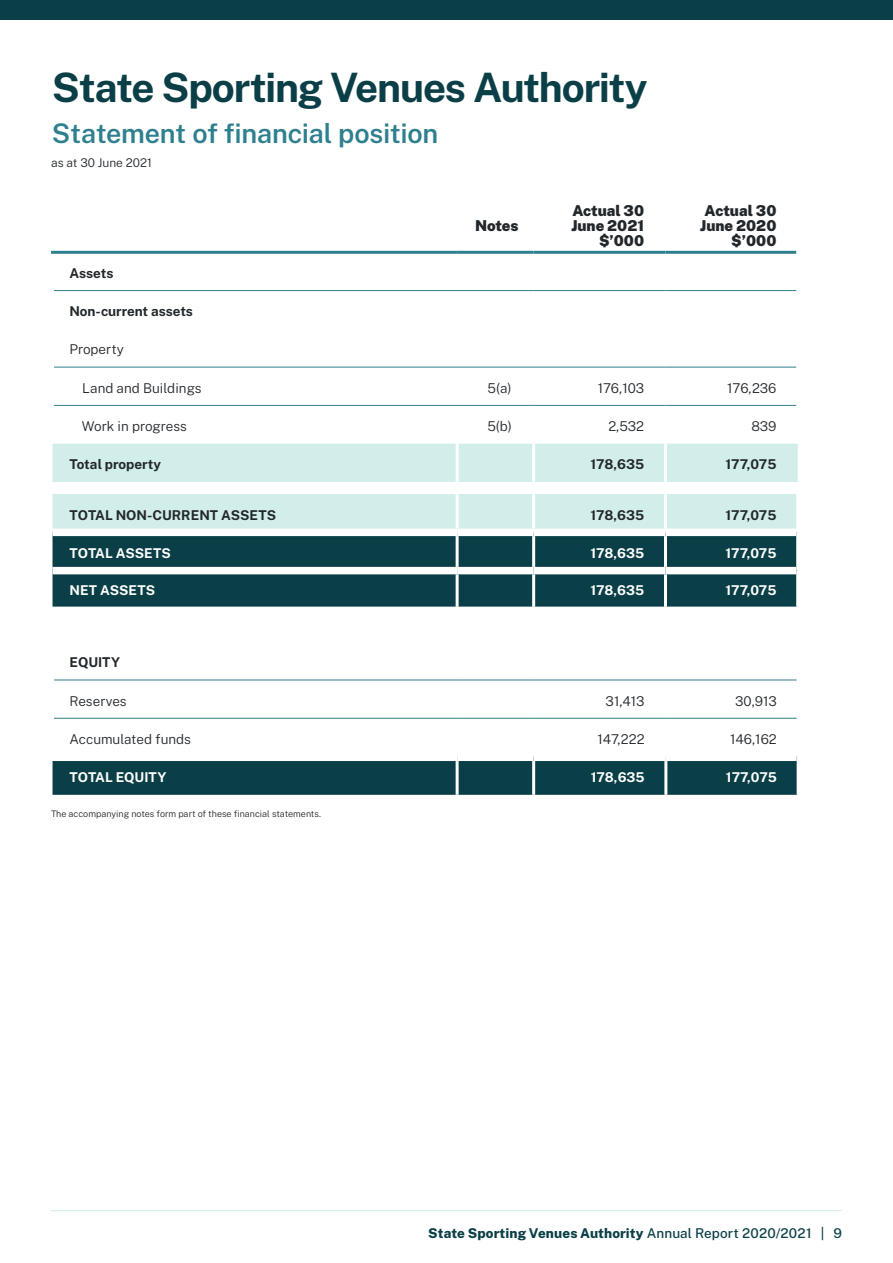
<style>
.page{position:relative;width:893px;height:1263px;background:#fff}
.page>*{position:absolute;margin:0;border:0;box-sizing:border-box;transform-origin:0 0}
.t1{font:700 40.5px "Public Sans";letter-spacing:-.03em;color:#0b3f47}
.t2{font:600 27px "Public Sans";letter-spacing:-.01em;color:#2e808e}
.t3{font:900 15px/15px "Public Sans";color:#22272b;text-align:right}
.t4{font:300 13.5px "Public Sans";color:#22272b}
.t5{font:700 13.5px "Public Sans";color:#22272b}
.t6{font:700 13.5px "Public Sans";color:#fff}
.t7{font:800 13.5px "Public Sans";letter-spacing:.01em;color:#0b3f47}
.t8{font:300 12px "Public Sans";color:#22272b}
.t9{font:300 9px "Public Sans";color:#22272b}
.s1{font-weight:500}
</style>
<div class="page">
<hr style="left:51px;top:1210px;width:791px;height:1px;background:#d1eeea">
<div style="left:0;top:0;width:893px;height:19px;background:#0b3f47"></div>
<svg style="left:53px;top:250px;width:743px;height:194px"></svg>
<svg style="left:53px;top:444px;width:745px;height:85px;background:#d7f0ed"></svg>
<div style="left:53px;top:536px;width:743px;height:71px;background:#0b3f47"></div>
<hr style="left:456px;top:196px;width:3px;height:55px;background:#fff">
<hr style="left:532px;top:196px;width:3px;height:55px;background:#fff">
<hr style="left:664px;top:196px;width:3px;height:55px;background:#fff">
<hr style="left:51px;top:254px;width:3px;height:37px;background:#fff">
<hr style="left:456px;top:254px;width:3px;height:36px;background:#fff">
<hr style="left:532px;top:254px;width:3px;height:36px;background:#fff">
<hr style="left:664px;top:254px;width:3px;height:36px;background:#fff">
<hr style="left:51px;top:291px;width:3px;height:38px;background:#fff">
<hr style="left:456px;top:291px;width:3px;height:38px;background:#fff">
<hr style="left:532px;top:291px;width:3px;height:38px;background:#fff">
<hr style="left:664px;top:291px;width:3px;height:38px;background:#fff">
<hr style="left:51px;top:329px;width:3px;height:38px;background:#fff">
<hr style="left:456px;top:329px;width:3px;height:38px;background:#fff">
<hr style="left:532px;top:329px;width:3px;height:38px;background:#fff">
<hr style="left:664px;top:329px;width:3px;height:38px;background:#fff">
<hr style="left:51px;top:367px;width:3px;height:38px;background:#fff">
<hr style="left:456px;top:367px;width:3px;height:38px;background:#fff">
<hr style="left:532px;top:367px;width:3px;height:38px;background:#fff">
<hr style="left:664px;top:367px;width:3px;height:38px;background:#fff">
<hr style="left:51px;top:405px;width:3px;height:39px;background:#fff">
<hr style="left:456px;top:406px;width:3px;height:38px;background:#fff">
<hr style="left:532px;top:406px;width:3px;height:38px;background:#fff">
<hr style="left:664px;top:406px;width:3px;height:38px;background:#fff">
<hr style="left:456px;top:494px;width:3px;height:35px;background:#fff">
<hr style="left:532px;top:494px;width:3px;height:35px;background:#fff">
<hr style="left:664px;top:494px;width:3px;height:35px;background:#fff">
<hr style="left:796px;top:494px;width:3px;height:38px;background:#fff">
<hr style="left:456px;top:536px;width:3px;height:31px;background:#fff">
<hr style="left:532px;top:536px;width:3px;height:31px;background:#fff">
<hr style="left:664px;top:536px;width:3px;height:31px;background:#fff">
<hr style="left:456px;top:574px;width:3px;height:33px;background:#fff">
<hr style="left:532px;top:574px;width:3px;height:33px;background:#fff">
<hr style="left:664px;top:574px;width:3px;height:33px;background:#fff">
<div style="left:53px;top:567px;width:404px;height:7px;background:#fff"></div>
<div style="left:457px;top:567px;width:77px;height:7px;background:#fff"></div>
<div style="left:534px;top:567px;width:131px;height:7px;background:#fff"></div>
<div style="left:665px;top:567px;width:131px;height:7px;background:#fff"></div>
<hr style="left:456px;top:444px;width:3px;height:38px;background:#fff">
<hr style="left:532px;top:444px;width:3px;height:38px;background:#fff">
<hr style="left:664px;top:444px;width:3px;height:38px;background:#fff">
<hr style="left:51px;top:251px;width:406px;height:3px;background:#2e808e">
<hr style="left:457px;top:251px;width:77px;height:3px;background:#2e808e">
<hr style="left:534px;top:251px;width:131px;height:3px;background:#2e808e">
<hr style="left:665px;top:251px;width:131px;height:3px;background:#2e808e">
<hr style="left:54px;top:290px;width:403px;height:1px;background:#2e808e">
<hr style="left:457px;top:290px;width:77px;height:1px;background:#2e808e">
<hr style="left:534px;top:290px;width:131px;height:1px;background:#2e808e">
<hr style="left:665px;top:290px;width:131px;height:1px;background:#2e808e">
<hr style="left:54px;top:367px;width:403px;height:1px;background:#2e808e">
<hr style="left:457px;top:367px;width:77px;height:1px;background:#2e808e">
<hr style="left:534px;top:367px;width:131px;height:1px;background:#2e808e">
<hr style="left:665px;top:367px;width:131px;height:1px;background:#2e808e">
<hr style="left:54px;top:405px;width:403px;height:1px;background:#2e808e">
<hr style="left:457px;top:405px;width:77px;height:1px;background:#2e808e">
<hr style="left:534px;top:405px;width:131px;height:1px;background:#2e808e">
<hr style="left:665px;top:405px;width:131px;height:1px;background:#2e808e">
<svg style="left:54px;top:679px;width:743px;height:39px"></svg>
<div style="left:53px;top:761px;width:744px;height:34px;background:#0b3f47"></div>
<hr style="left:456px;top:642px;width:3px;height:38px;background:#fff">
<hr style="left:532px;top:642px;width:3px;height:38px;background:#fff">
<hr style="left:664px;top:642px;width:3px;height:38px;background:#fff">
<hr style="left:456px;top:680px;width:3px;height:38px;background:#fff">
<hr style="left:532px;top:680px;width:3px;height:38px;background:#fff">
<hr style="left:664px;top:680px;width:3px;height:38px;background:#fff">
<hr style="left:456px;top:761px;width:3px;height:34px;background:#fff">
<hr style="left:532px;top:761px;width:3px;height:34px;background:#fff">
<hr style="left:664px;top:761px;width:3px;height:34px;background:#fff">
<hr style="left:54px;top:680px;width:403px;height:1px;background:#2e808e">
<hr style="left:457px;top:680px;width:77px;height:1px;background:#2e808e">
<hr style="left:534px;top:680px;width:132px;height:1px;background:#2e808e">
<hr style="left:666px;top:680px;width:131px;height:1px;background:#2e808e">
<hr style="left:54px;top:718px;width:403px;height:1px;background:#2e808e">
<hr style="left:457px;top:718px;width:77px;height:1px;background:#2e808e">
<hr style="left:534px;top:718px;width:132px;height:1px;background:#2e808e">
<hr style="left:666px;top:718px;width:131px;height:1px;background:#2e808e">
<h1 class="t1" style="left:52px;top:58px;width:597px">State Sporting Venues Authority</h1>
<h2 class="t2" style="left:52px;top:114px;width:388px">Statement of financial position</h2>
<p class="t8" style="left:51px;top:154px;width:102px">as at 30 June 2021</p>
<p class="t3" style="left:475px;top:217px;width:45px">Notes</p>
<p class="t3" style="left:571px;top:202px;width:74px">Actual 30<br>June 2021 $’000</p>
<p class="t3" style="left:700px;top:202px;width:78px">Actual 30<br>June 2020 $’000</p>
<p class="t5" style="left:70px;top:263px;width:45px">Assets</p>
<p class="t5" style="left:70px;top:301px;width:125px">Non-current assets</p>
<p class="t4" style="left:70px;top:340px;width:56px">Property</p>
<p class="t4" style="left:82px;top:378px;width:121px">Land and Buildings</p>
<p class="t4" style="left:488px;top:378px;width:26px">5(a)</p>
<p class="t4" style="left:598px;top:378px;width:48px">176,103</p>
<p class="t4" style="left:727px;top:378px;width:51px">176,236</p>
<p class="t4" style="left:82px;top:416px;width:107px">Work in progress</p>
<p class="t4" style="left:487px;top:416px;width:26px">5(b)</p>
<p class="t4" style="left:608px;top:416px;width:37px">2,532</p>
<p class="t4" style="left:751px;top:416px;width:27px">839</p>
<p class="t5" style="left:70px;top:454px;width:93px">Total property</p>
<p class="t5" style="left:590px;top:454px;width:55px">178,635</p>
<p class="t5" style="left:725px;top:454px;width:53px">177,075</p>
<p class="t5" style="left:70px;top:505px;width:208px">TOTAL NON-CURRENT ASSETS</p>
<p class="t5" style="left:590px;top:505px;width:55px">178,635</p>
<p class="t5" style="left:725px;top:505px;width:53px">177,075</p>
<p class="t6" style="left:70px;top:543px;width:103px">TOTAL ASSETS</p>
<p class="t6" style="left:590px;top:543px;width:55px">178,635</p>
<p class="t6" style="left:725px;top:543px;width:53px">177,075</p>
<p class="t6" style="left:70px;top:580px;width:87px">NET ASSETS</p>
<p class="t6" style="left:590px;top:580px;width:55px">178,635</p>
<p class="t6" style="left:725px;top:580px;width:53px">177,075</p>
<p class="t5" style="left:70px;top:653px;width:52px">EQUITY</p>
<p class="t4" style="left:70px;top:691px;width:59px">Reserves</p>
<p class="t4" style="left:606px;top:691px;width:41px">31,413</p>
<p class="t4" style="left:735px;top:691px;width:43px">30,913</p>
<p class="t4" style="left:70px;top:729px;width:123px">Accumulated funds</p>
<p class="t4" style="left:597px;top:729px;width:49px">147,222</p>
<p class="t4" style="left:730px;top:729px;width:48px">146,162</p>
<p class="t6" style="left:70px;top:767px;width:98px">TOTAL EQUITY</p>
<p class="t6" style="left:591px;top:767px;width:55px">178,635</p>
<p class="t6" style="left:726px;top:767px;width:53px">177,075</p>
<p class="t9" style="left:51px;top:807px;width:271px">The accompanying notes form part of these financial statements.</p>
<p class="t7" style="left:428px;top:1223px;width:415px">State Sporting Venues Authority <span class="s1">Annual Report 2020/2021 | 9</span></p>
</div>
